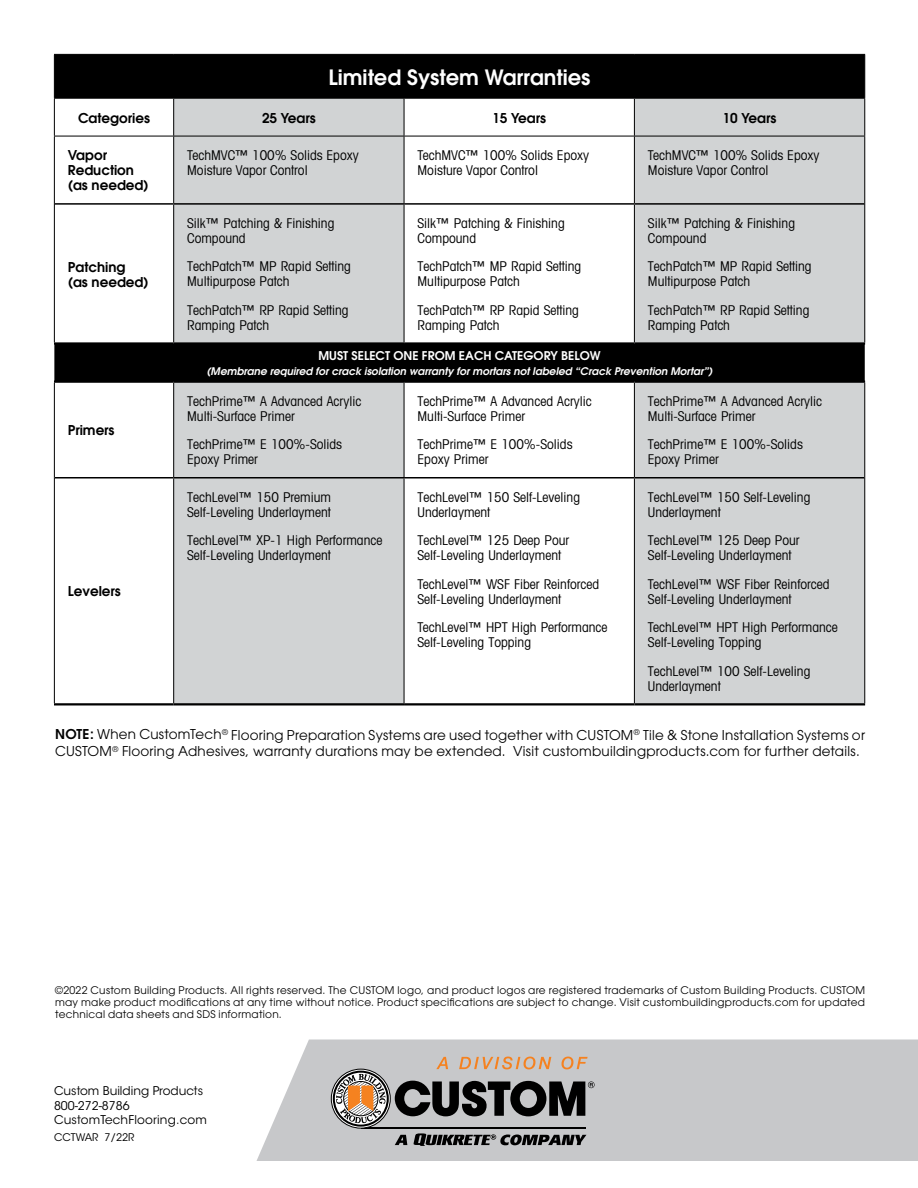
<style>
.page{position:relative;width:918px;height:1188px;background:#fff}
.page>*{position:absolute;margin:0;border:0;box-sizing:border-box;transform-origin:0 0}
.t1{font:600 21px "Avant Garde";color:#fff}
.t2{font:condensed 13.5px/15px "Avant Garde";color:#000}
.t3{font:13.5px/16.5px "Avant Garde";letter-spacing:.015em;color:#000}
.t4{font:600 13.5px/15px "Avant Garde";color:#000}
.t5{font:12px/15px "ITC Avant Garde Std";color:#000}
.t6{font:600 12px "Avant Garde";color:#fff}
.t7{font:10.5px/12px "Avant Garde";letter-spacing:.025em;color:#000;text-align:justify}
.t8{font:italic 600 10.5px "Avant Garde";color:#fff}
.t9{font:10.5px "ITC Avant Garde Std";color:#000}
.s1{font-weight:600}
</style>
<div class="page">
<div style="left:256px;top:1040px;width:662px;height:121px;background:#c7c8ca"></div>
<svg style="left:436px;top:1057px;width:12px;height:12px"></svg>
<svg style="left:459px;top:1057px;width:92px;height:12px"></svg>
<svg style="left:562px;top:1057px;width:26px;height:12px"></svg>
<hr style="left:361px;top:1127px;width:224px;height:1px;background:#000">
<svg style="left:331px;top:1069px;width:59px;height:59px"></svg>
<div style="left:331px;top:1069px;width:60px;height:59px;border:1px solid #000;border-radius:50%"></div>
<svg style="left:395px;top:1081px;width:200px;height:35px;background:#505151"></svg>
<div style="left:333px;top:1071px;width:56px;height:56px;border:2px solid #000;border-radius:50%"></div>
<svg style="left:336px;top:1074px;width:49px;height:49px"></svg>
<svg style="left:395px;top:1135px;width:12px;height:10px"></svg>
<svg style="left:414px;top:1133px;width:172px;height:13px;background:#5f5f60"></svg>
<div style="left:55px;top:55px;width:809px;height:43px;background:#000"></div>
<svg style="left:54px;top:135px;width:120px;height:246px"></svg>
<svg style="left:174px;top:99px;width:691px;height:604px;fill:#d1d3d4"></svg>
<hr style="left:54px;top:136px;width:1px;height:68px;background:#000">
<hr style="left:173px;top:136px;width:1px;height:67px;background:#000">
<hr style="left:404px;top:136px;width:1px;height:67px;background:#000">
<hr style="left:634px;top:136px;width:1px;height:67px;background:#000">
<hr style="left:864px;top:136px;width:1px;height:68px;background:#000">
<hr style="left:54px;top:204px;width:1px;height:138px;background:#000">
<hr style="left:54px;top:383px;width:1px;height:95px;background:#000">
<hr style="left:54px;top:478px;width:1px;height:225px;background:#000">
<hr style="left:173px;top:205px;width:1px;height:137px;background:#000">
<hr style="left:404px;top:205px;width:1px;height:137px;background:#000">
<hr style="left:634px;top:205px;width:1px;height:137px;background:#000">
<hr style="left:864px;top:204px;width:1px;height:138px;background:#000">
<hr style="left:173px;top:383px;width:1px;height:94px;background:#000">
<hr style="left:404px;top:383px;width:1px;height:94px;background:#000">
<hr style="left:634px;top:383px;width:1px;height:94px;background:#000">
<hr style="left:864px;top:383px;width:1px;height:95px;background:#000">
<hr style="left:173px;top:479px;width:1px;height:224px;background:#000">
<hr style="left:404px;top:479px;width:1px;height:224px;background:#000">
<hr style="left:634px;top:479px;width:1px;height:224px;background:#000">
<hr style="left:864px;top:478px;width:1px;height:225px;background:#000">
<hr style="left:54px;top:54px;width:120px;height:1px;background:#000">
<hr style="left:54px;top:55px;width:1px;height:43px;background:#000">
<hr style="left:174px;top:54px;width:230px;height:1px;background:#000">
<hr style="left:404px;top:54px;width:230px;height:1px;background:#000">
<hr style="left:634px;top:54px;width:231px;height:1px;background:#000">
<hr style="left:864px;top:55px;width:1px;height:43px;background:#000">
<hr style="left:54px;top:98px;width:120px;height:1px;background:#000">
<hr style="left:54px;top:99px;width:1px;height:37px;background:#000">
<hr style="left:174px;top:98px;width:230px;height:1px;background:#000">
<hr style="left:173px;top:99px;width:1px;height:37px;background:#000">
<hr style="left:404px;top:98px;width:230px;height:1px;background:#000">
<hr style="left:404px;top:99px;width:1px;height:37px;background:#000">
<hr style="left:634px;top:98px;width:231px;height:1px;background:#000">
<hr style="left:634px;top:99px;width:1px;height:37px;background:#000">
<hr style="left:864px;top:99px;width:1px;height:37px;background:#000">
<hr style="left:54px;top:136px;width:120px;height:1px;background:#000">
<hr style="left:174px;top:136px;width:230px;height:1px;background:#000">
<hr style="left:404px;top:136px;width:230px;height:1px;background:#000">
<hr style="left:634px;top:136px;width:231px;height:1px;background:#000">
<hr style="left:54px;top:342px;width:120px;height:3px;background:#000">
<hr style="left:54px;top:381px;width:120px;height:2px;background:#000">
<hr style="left:54px;top:703px;width:120px;height:2px;background:#000">
<hr style="left:174px;top:342px;width:230px;height:3px;background:#000">
<hr style="left:404px;top:342px;width:230px;height:3px;background:#000">
<hr style="left:634px;top:342px;width:231px;height:3px;background:#000">
<hr style="left:174px;top:381px;width:230px;height:2px;background:#000">
<hr style="left:404px;top:381px;width:230px;height:2px;background:#000">
<hr style="left:634px;top:381px;width:231px;height:2px;background:#000">
<hr style="left:174px;top:703px;width:230px;height:2px;background:#000">
<hr style="left:404px;top:703px;width:230px;height:2px;background:#000">
<hr style="left:634px;top:703px;width:231px;height:2px;background:#000">
<hr style="left:55px;top:203px;width:119px;height:2px;background:#000">
<hr style="left:174px;top:203px;width:230px;height:2px;background:#000">
<hr style="left:404px;top:203px;width:230px;height:2px;background:#000">
<hr style="left:634px;top:203px;width:230px;height:2px;background:#000">
<hr style="left:55px;top:477px;width:119px;height:2px;background:#000">
<hr style="left:174px;top:477px;width:230px;height:2px;background:#000">
<hr style="left:404px;top:477px;width:230px;height:2px;background:#000">
<hr style="left:634px;top:477px;width:230px;height:2px;background:#000">
<h1 class="t1" style="left:329px;top:63px;width:263px">Limited System Warranties</h1>
<p class="t4" style="left:78px;top:110px;width:73px">Categories</p>
<p class="t4" style="left:262px;top:110px;width:55px">25 Years</p>
<p class="t4" style="left:492px;top:110px;width:55px">15 Years</p>
<p class="t4" style="left:723px;top:110px;width:55px">10 Years</p>
<p class="t4" style="left:68px;top:148px;width:82px">Vapor<br>Reduction (as needed)</p>
<p class="t2" style="left:187px;top:148px;width:173px">TechMVC™ 100% Solids Epoxy<br>Moisture Vapor Control</p>
<p class="t2" style="left:418px;top:148px;width:173px">TechMVC™ 100% Solids Epoxy<br>Moisture Vapor Control</p>
<p class="t2" style="left:648px;top:148px;width:173px">TechMVC™ 100% Solids Epoxy<br>Moisture Vapor Control</p>
<p class="t4" style="left:68px;top:259px;width:82px">Patching (as needed)</p>
<p class="t4" style="left:68px;top:422px;width:48px">Primers</p>
<p class="t2" style="left:187px;top:215px;width:149px">Silk™ Patching &amp; Finishing<br>Compound</p>
<p class="t2" style="left:187px;top:259px;width:165px">TechPatch™ MP Rapid Setting<br>Multipurpose Patch</p>
<p class="t2" style="left:187px;top:302px;width:163px">TechPatch™ RP Rapid Setting<br>Ramping Patch</p>
<p class="t2" style="left:418px;top:215px;width:149px">Silk™ Patching &amp; Finishing<br>Compound</p>
<p class="t2" style="left:418px;top:259px;width:165px">TechPatch™ MP Rapid Setting<br>Multipurpose Patch</p>
<p class="t2" style="left:418px;top:302px;width:163px">TechPatch™ RP Rapid Setting<br>Ramping Patch</p>
<p class="t2" style="left:648px;top:215px;width:149px">Silk™ Patching &amp; Finishing<br>Compound</p>
<p class="t2" style="left:648px;top:259px;width:165px">TechPatch™ MP Rapid Setting<br>Multipurpose Patch</p>
<p class="t2" style="left:648px;top:302px;width:163px">TechPatch™ RP Rapid Setting<br>Ramping Patch</p>
<p class="t6" style="left:319px;top:348px;width:284px">MUST SELECT ONE FROM EACH CATEGORY BELOW</p>
<p class="t8" style="left:207px;top:364px;width:507px">(Membrane required for crack isolation warranty for mortars not labeled “Crack Prevention Mortar”)</p>
<p class="t2" style="left:187px;top:393px;width:176px">TechPrime™ A Advanced Acrylic<br>Multi-Surface Primer</p>
<p class="t2" style="left:187px;top:437px;width:157px">TechPrime™ E 100%-Solids<br>Epoxy Primer</p>
<p class="t2" style="left:418px;top:393px;width:176px">TechPrime™ A Advanced Acrylic<br>Multi-Surface Primer</p>
<p class="t2" style="left:418px;top:437px;width:157px">TechPrime™ E 100%-Solids<br>Epoxy Primer</p>
<p class="t2" style="left:648px;top:393px;width:176px">TechPrime™ A Advanced Acrylic<br>Multi-Surface Primer</p>
<p class="t2" style="left:648px;top:437px;width:157px">TechPrime™ E 100%-Solids<br>Epoxy Primer</p>
<p class="t2" style="left:648px;top:489px;width:164px">TechLevel™ 150 Self-Leveling<br>Underlayment</p>
<p class="t2" style="left:648px;top:533px;width:153px">TechLevel™ 125 Deep Pour<br>Self-Leveling Underlayment</p>
<p class="t2" style="left:648px;top:576px;width:183px">TechLevel™ WSF Fiber Reinforced<br>Self-Leveling Underlayment</p>
<p class="t2" style="left:648px;top:620px;width:191px">TechLevel™ HPT High Performance<br>Self-Leveling Topping</p>
<p class="t2" style="left:648px;top:663px;width:164px">TechLevel™ 100 Self-Leveling<br>Underlayment</p>
<p class="t3" style="left:55px;top:726px;width:811px"><span class="s1">NOTE:</span> When CustomTech<sup>®</sup> Flooring Preparation Systems are used together with CUSTOM<sup>®</sup> Tile &amp; Stone Installation Systems or<br>CUSTOM<sup>®</sup> Flooring Adhesives, warranty durations may be extended. Visit custombuildingproducts.com for further details.</p>
<p class="t2" style="left:187px;top:489px;width:145px">TechLevel™ 150 Premium<br>Self-Leveling Underlayment</p>
<p class="t2" style="left:187px;top:533px;width:197px">TechLevel™ XP-1 High Performance<br>Self-Leveling Underlayment</p>
<p class="t2" style="left:418px;top:489px;width:164px">TechLevel™ 150 Self-Leveling<br>Underlayment</p>
<p class="t2" style="left:418px;top:533px;width:153px">TechLevel™ 125 Deep Pour<br>Self-Leveling Underlayment</p>
<p class="t2" style="left:418px;top:576px;width:183px">TechLevel™ WSF Fiber Reinforced<br>Self-Leveling Underlayment</p>
<p class="t2" style="left:418px;top:620px;width:191px">TechLevel™ HPT High Performance<br>Self-Leveling Topping</p>
<p class="t4" style="left:68px;top:584px;width:54px">Levelers</p>
<p class="t7" style="left:55px;top:985px;width:811px">©2022 Custom Building Products. All rights reserved. The CUSTOM logo, and product logos are registered trademarks of Custom Building Products. CUSTOM may make product modifications at any time without notice. Product specifications are subject to change. Visit custombuildingproducts.com for updated technical data sheets and SDS information.</p>
<p class="t5" style="left:54px;top:1083px;width:151px">Custom Building Products<br>800-272-8786</p>
<p class="t5" style="left:54px;top:1112px;width:154px">CustomTechFlooring.com</p>
<p class="t9" style="left:54px;top:1131px;width:82px">CCTWAR 7/22R</p>
</div>
